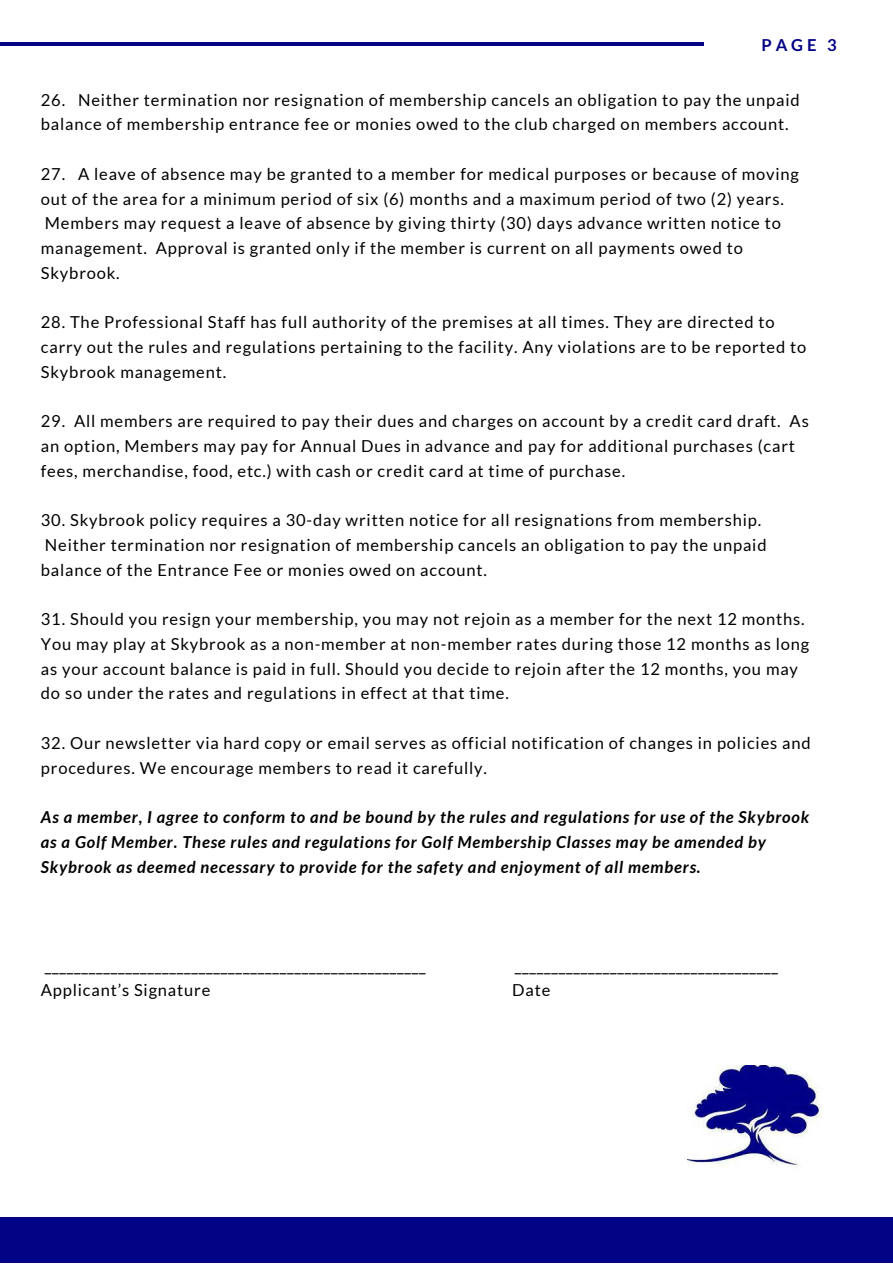
<style>
.page{position:relative;width:893px;height:1264px;background:#fff}
.page>*{position:absolute;margin:0;border:0;box-sizing:border-box;transform-origin:0 0}
.t1{font:16.5px/24.8px "Lato";letter-spacing:.05em;color:#000}
.t2{font:italic 700 16.5px/24.8px "Lato";letter-spacing:.05em;color:#000}
.t3{font:700 16.5px "Lato";color:#030385}
</style>
<div class="page">
<hr style="left:0;top:42px;width:703px;height:3px;background:#030385">
<div style="left:0;top:1217px;width:892px;height:45px;background:#030385"></div>
<img style="left:688px;top:1065px;width:133px;height:101px">
<p class="t3" style="left:761px;top:35px;width:77px">PAGE 3</p>
<p class="t1" style="left:41px;top:87px;width:760px">26. Neither termination nor resignation of membership cancels an obligation to pay the unpaid balance of membership entrance fee or monies owed to the club charged on members account.</p>
<p class="t1" style="left:41px;top:161px;width:759px">27. A leave of absence may be granted to a member for medical purposes or because of moving out of the area for a minimum period of six (6) months and a maximum period of two (2) years.<br>Members may request a leave of absence by giving thirty (30) days advance written notice to management. Approval is granted only if the member is current on all payments owed to Skybrook.</p>
<p class="t1" style="left:41px;top:309px;width:766px">28. The Professional Staff has full authority of the premises at all times. They are directed to carry out the rules and regulations pertaining to the facility. Any violations are to be reported to<br>Skybrook management.</p>
<p class="t1" style="left:41px;top:408px;width:769px">29. All members are required to pay their dues and charges on account by a credit card draft. As an option, Members may pay for Annual Dues in advance and pay for additional purchases (cart fees, merchandise, food, etc.) with cash or credit card at time of purchase.</p>
<p class="t1" style="left:41px;top:507px;width:727px">30. Skybrook policy requires a 30-day written notice for all resignations from membership.<br>Neither termination nor resignation of membership cancels an obligation to pay the unpaid balance of the Entrance Fee or monies owed on account.</p>
<p class="t1" style="left:41px;top:606px;width:769px">31. Should you resign your membership, you may not rejoin as a member for the next 12 months.<br>You may play at Skybrook as a non-member at non-member rates during those 12 months as long as your account balance is paid in full. Should you decide to rejoin after the 12 months, you may do so under the rates and regulations in effect at that time.</p>
<p class="t1" style="left:41px;top:730px;width:771px">32. Our newsletter via hard copy or email serves as official notification of changes in policies and procedures. We encourage members to read it carefully.</p>
<p class="t2" style="left:41px;top:804px;width:769px">As a member, I agree to conform to and be bound by the rules and regulations for use of the Skybrook as a Golf Member. These rules and regulations for Golf Membership Classes may be amended by<br>Skybrook as deemed necessary to provide for the safety and enjoyment of all members.</p>
<p class="t1" style="left:45px;top:952px;width:382px">____________________________________________________</p>
<p class="t1" style="left:514px;top:952px;width:265px">____________________________________</p>
<p class="t1" style="left:41px;top:977px;width:171px">Applicant’s Signature</p>
<p class="t1" style="left:512px;top:977px;width:40px">Date</p>
</div>
